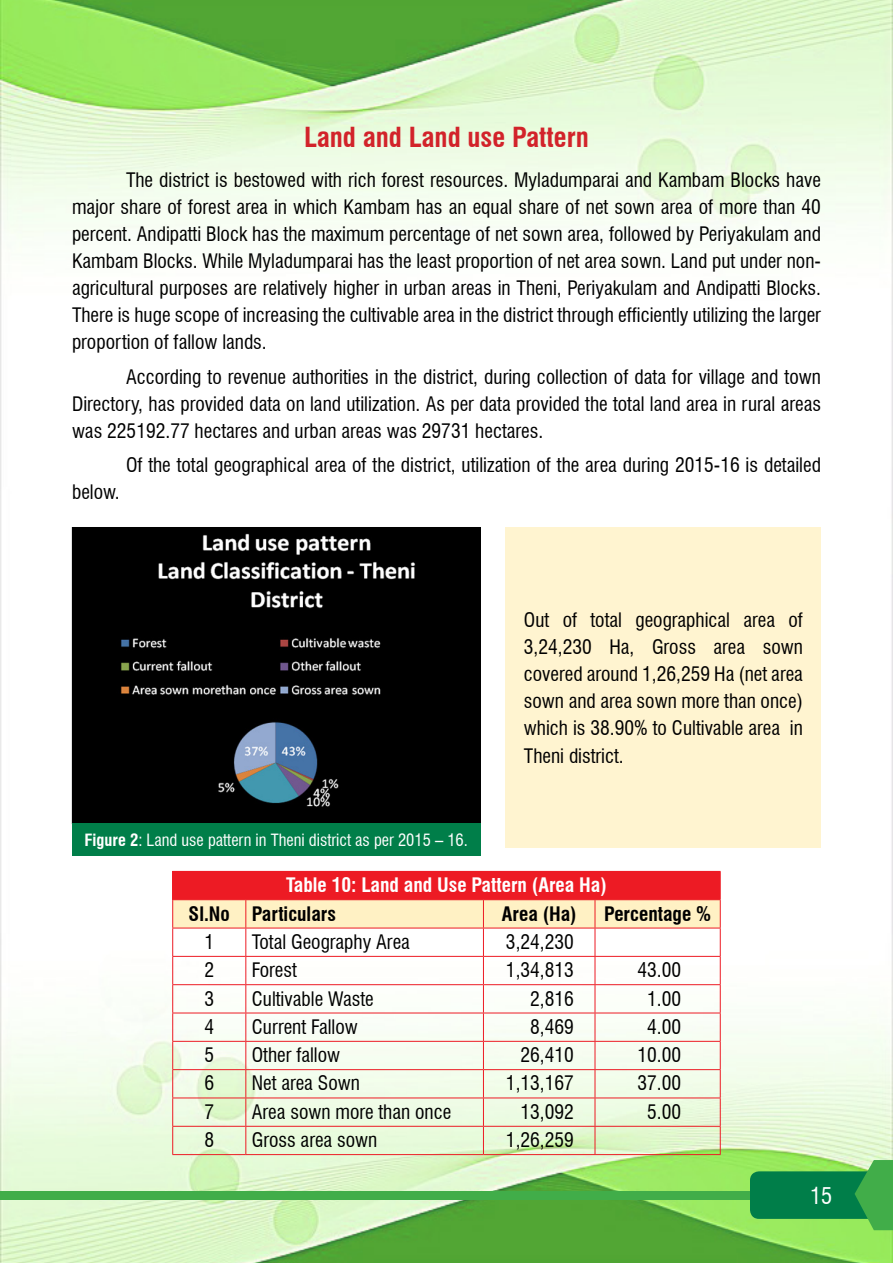
<style>
.page{position:relative;width:893px;height:1263px;background:#fff}
.page>*{position:absolute;margin:0;border:0;box-sizing:border-box;transform-origin:0 0}
.t1{font:700 condensed 27px "Swiss 721 BT";color:#d2232a}
.t2{font:condensed 22.5px "Swiss 721 BT";color:#fff}
.t3{font:condensed 19.5px/27px "Swiss 721 BT";color:#000;text-align:justify}
.t4{font:700 condensed 19.5px "Swiss 721 BT";color:#000}
.t5{font:700 condensed 19.5px "Swiss 721 BT";color:#fff}
.t6{font:condensed 16.5px "Swiss 721 BT";color:#fff}
.s1{font-weight:700}
</style>
<div class="page">
<img style="left:0;top:0;width:893px;height:1263px">
<div style="left:0;top:1191px;width:893px;height:8px;background:#41ad49"></div>
<svg style="left:750px;top:1160px;width:143px;height:70px;background:#38a550"></svg>
<img style="left:74px;top:529px;width:404px;height:293px">
<div style="left:72px;top:527px;width:408px;height:297px;border:1px solid #000"></div>
<div style="left:72px;top:824px;width:408px;height:32px;background:#007e49"></div>
<hr style="left:172px;top:871px;width:74px;height:1px;background:#ed1b24">
<hr style="left:246px;top:871px;width:237px;height:1px;background:#ed1b24">
<hr style="left:483px;top:871px;width:112px;height:1px;background:#ed1b24">
<hr style="left:595px;top:871px;width:126px;height:1px;background:#ed1b24">
<svg style="left:172px;top:872px;width:549px;height:282px"></svg>
<hr style="left:172px;top:1154px;width:74px;height:1px;background:#ed1b24">
<hr style="left:246px;top:1154px;width:237px;height:1px;background:#ed1b24">
<hr style="left:483px;top:1154px;width:112px;height:1px;background:#ed1b24">
<hr style="left:595px;top:1154px;width:126px;height:1px;background:#ed1b24">
<div style="left:506px;top:527px;width:315px;height:321px;background:#fff4d0"></div>
<h1 class="t1" style="left:304px;top:121px;width:286px">Land and Land use Pattern</h1>
<p class="t3" style="left:72px;top:166px;width:750px;text-indent:63px">he district is bestowed with rich forest resources. Myladumparai and Kambam Blocks have major share of forest area in which Kambam has an equal share of net sown area of more than 40 percent. Andipatti Block has the maximum percentage of net sown area, followed by Periyakulam and Kambam Blocks. While Myladumparai has the least proportion of net area sown. Land put under non&shy;agricultural purposes are relatively higher in urban areas in Theni, Periyakulam and Andipatti Blocks.<br>There is huge scope of increasing the cultivable area in the district through efficiently utilizing the larger proportion of fallow lands.</p>
<p class="t3" style="left:72px;top:363px;width:34px">A</p>
<p class="t3" style="left:72px;top:166px;width:33px">T</p>
<p class="t3" style="left:72px;top:363px;width:750px;text-indent:65px">ccording to revenue authorities in the district, during collection of data for village and town Directory, has provided data on land utilization. As per data provided the total land area in rural areas was 225192.77 hectares and urban areas was 29731 hectares.</p>
<p class="t3" style="left:72px;top:451px;width:34px">O</p>
<p class="t3" style="left:137px;top:451px;width:685px">f the total geographical area of the district, utilization of the area during 2015-16 is detailed</p>
<p class="t3" style="left:72px;top:478px;width:49px">below.</p>
<p class="t3" style="left:524px;top:607px;width:281px">Out of total geographical area of 3,24,230 Ha, Gross area sown covered around 1,26,259 Ha (net area sown and area sown more than once) which is 38.90% to Cultivable area in Theni district.</p>
<p class="t6" style="left:85px;top:830px;width:385px"><span class="s1">Figure 2</span>: Land use pattern in Theni district as per 2015 – 16.</p>
<p class="t5" style="left:286px;top:873px;width:322px">Table 10: Land and Use Pattern (Area Ha)</p>
<p class="t4" style="left:189px;top:902px;width:149px">Sl.No Particulars</p>
<p class="t4" style="left:502px;top:902px;width:76px">Area (Ha)</p>
<p class="t4" style="left:604px;top:902px;width:109px">Percentage %</p>
<p class="t3" style="left:204px;top:928px;width:11px">1</p>
<p class="t3" style="left:252px;top:928px;width:160px">Total Geography Area</p>
<p class="t3" style="left:506px;top:928px;width:70px">3,24,230</p>
<p class="t3" style="left:204px;top:956px;width:11px">2</p>
<p class="t3" style="left:252px;top:956px;width:47px">Forest</p>
<p class="t3" style="left:506px;top:956px;width:70px">1,34,813</p>
<p class="t3" style="left:637px;top:956px;width:45px">43.00</p>
<p class="t3" style="left:204px;top:985px;width:11px">3</p>
<p class="t3" style="left:252px;top:985px;width:124px">Cultivable Waste</p>
<p class="t3" style="left:530px;top:985px;width:45px">2,816</p>
<p class="t3" style="left:647px;top:985px;width:36px">1.00</p>
<p class="t3" style="left:204px;top:1013px;width:11px">4</p>
<p class="t3" style="left:252px;top:1013px;width:108px">Current Fallow</p>
<p class="t3" style="left:530px;top:1013px;width:45px">8,469</p>
<p class="t3" style="left:647px;top:1013px;width:36px">4.00</p>
<p class="t3" style="left:204px;top:1041px;width:11px">5</p>
<p class="t3" style="left:252px;top:1041px;width:90px">Other fallow</p>
<p class="t3" style="left:521px;top:1041px;width:55px">26,410</p>
<p class="t3" style="left:637px;top:1041px;width:45px">10.00</p>
<p class="t3" style="left:204px;top:1070px;width:11px">6</p>
<p class="t3" style="left:252px;top:1070px;width:110px">Net area Sown</p>
<p class="t3" style="left:506px;top:1070px;width:70px">1,13,167</p>
<p class="t3" style="left:637px;top:1070px;width:45px">37.00</p>
<p class="t3" style="left:204px;top:1098px;width:11px">7</p>
<p class="t3" style="left:252px;top:1098px;width:201px">Area sown more than once</p>
<p class="t3" style="left:521px;top:1098px;width:55px">13,092</p>
<p class="t3" style="left:647px;top:1098px;width:36px">5.00</p>
<p class="t3" style="left:204px;top:1126px;width:11px">8</p>
<p class="t3" style="left:252px;top:1126px;width:127px">Gross area sown</p>
<p class="t3" style="left:506px;top:1126px;width:70px">1,26,259</p>
<p class="t2" style="left:810px;top:1182px;width:24px">15</p>
</div>
